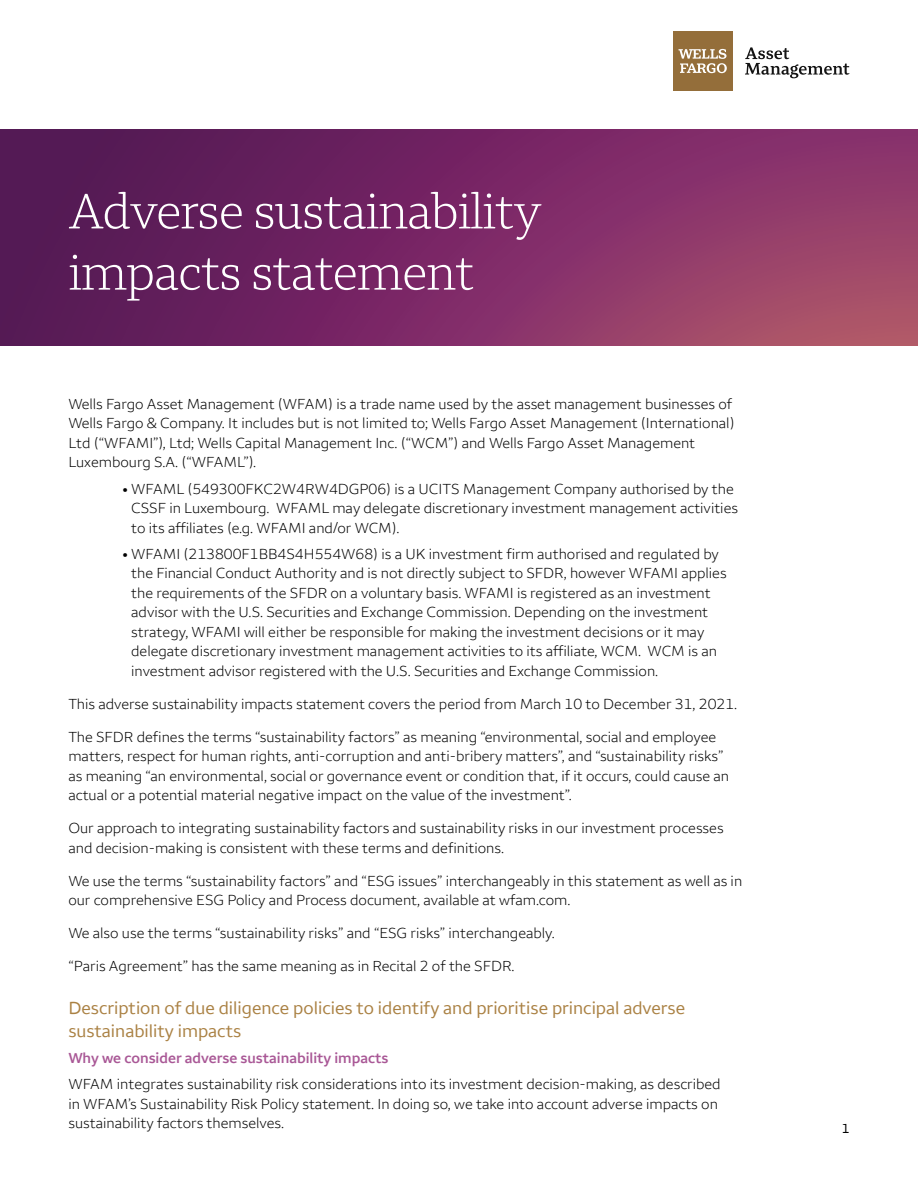
<style>
.page{position:relative;width:918px;height:1188px;background:#fff}
.page>*{position:absolute;margin:0;border:0;box-sizing:border-box;transform-origin:0 0}
.t1{font:300 51px/61.2px "Wells Fargo Serif";letter-spacing:-.02em;color:#fff}
.t2{font:18px/22.5px "Wells Fargo Sans";color:#aa8143}
.t3{font:300 15px/19.5px "Wells Fargo Sans";color:#000}
.t4{font:600 15px "Wells Fargo Sans";color:#a95896}
.t5{font:13.5px "Wells Fargo Sans";color:#000}
</style>
<div class="page">
<svg style="left:0;top:130px;width:918px;height:216px;background:#792b63"></svg>
<div style="left:673px;top:32px;width:60px;height:59px;background:#946e3a"></div>
<svg style="left:678px;top:49px;width:49px;height:24px"></svg>
<svg style="left:745px;top:47px;width:105px;height:31px"></svg>
<h1 class="t1" style="left:68px;top:180px;width:475px">Adverse sustainability impacts statement</h1>
<p class="t3" style="left:68px;top:394px;width:668px">Wells Fargo Asset Management (WFAM) is a trade name used by the asset management businesses of Wells Fargo &amp; Company. It includes but is not limited to; Wells Fargo Asset Management (International)<br>Ltd (“WFAMI”), Ltd; Wells Capital Management Inc. (“WCM”) and Wells Fargo Asset Management Luxembourg S.A. (“WFAML”).</p>
<p class="t3" style="left:131px;top:479px;width:608px;text-indent:-9px">• WFAML (549300FKC2W4RW4DGP06) is a UCITS Management Company authorised by the<br>CSSF in Luxembourg. WFAML may delegate discretionary investment management activities to its affiliates (e.g. WFAMI and/or WCM).</p>
<p class="t3" style="left:131px;top:544px;width:597px;text-indent:-9px">• WFAMI (213800F1BB4S4H554W68) is a UK investment firm authorised and regulated by the Financial Conduct Authority and is not directly subject to SFDR, however WFAMI applies the requirements of the SFDR on a voluntary basis. WFAMI is registered as an investment advisor with the U.S. Securities and Exchange Commission. Depending on the investment strategy, WFAMI will either be responsible for making the investment decisions or it may delegate discretionary investment management activities to its affiliate, WCM. WCM is an investment advisor registered with the U.S. Securities and Exchange Commission.</p>
<p class="t3" style="left:68px;top:694px;width:670px">This adverse sustainability impacts statement covers the period from March 10 to December 31, 2021.</p>
<p class="t3" style="left:68px;top:727px;width:662px">The SFDR defines the terms “sustainability factors” as meaning “environmental, social and employee matters, respect for human rights, anti‐corruption and anti‐bribery matters”, and “sustainability risks” as meaning “an environmental, social or governance event or condition that, if it occurs, could cause an actual or a potential material negative impact on the value of the investment”.</p>
<p class="t3" style="left:68px;top:818px;width:657px">Our approach to integrating sustainability factors and sustainability risks in our investment processes and decision-making is consistent with these terms and definitions.</p>
<p class="t3" style="left:68px;top:871px;width:675px">We use the terms “sustainability factors” and “ESG issues” interchangeably in this statement as well as in our comprehensive ESG Policy and Process document, available at wfam.com.</p>
<p class="t3" style="left:68px;top:923px;width:488px">We also use the terms “sustainability risks” and “ESG risks” interchangeably.</p>
<p class="t3" style="left:68px;top:956px;width:448px">“Paris Agreement” has the same meaning as in Recital 2 of the SFDR.</p>
<h2 class="t2" style="left:68px;top:997px;width:618px">Description of due diligence policies to identify and prioritise principal adverse sustainability impacts</h2>
<h3 class="t4" style="left:68px;top:1049px;width:322px">Why we consider adverse sustainability impacts</h3>
<p class="t3" style="left:68px;top:1074px;width:654px">WFAM integrates sustainability risk considerations into its investment decision-making, as described in WFAM’s Sustainability Risk Policy statement. In doing so, we take into account adverse impacts on sustainability factors themselves.</p>
<p class="t5" style="left:842px;top:1121px;width:9px">1</p>
</div>
